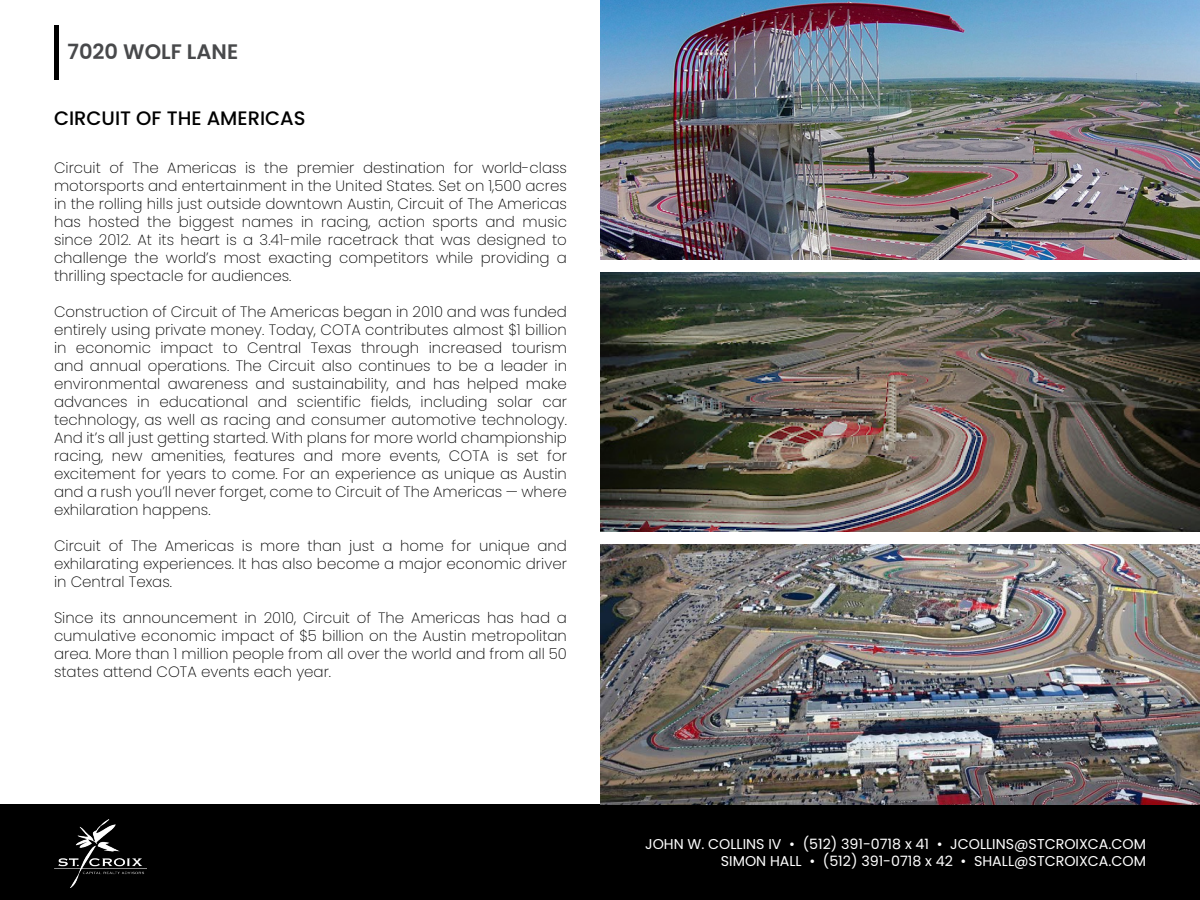
<style>
.page{position:relative;width:1200px;height:900px;background:#fff}
.page>*{position:absolute;margin:0;border:0;box-sizing:border-box;transform-origin:0 0}
.t1{font:600 21px "Poppins";color:#48494b}
.t2{font:500 19.5px "Poppins";color:#000}
.t3{font:200 15px/18px "Poppins";color:#000;text-align:justify}
.t4{font:14.25px "Poppins";color:#fff}
</style>
<div class="page">
<div style="left:0;top:804px;width:1200px;height:96px;background:#000"></div>
<img style="left:55px;top:820px;width:91px;height:67px">
<hr style="left:54px;top:25px;width:4px;height:55px;background:#000">
<img style="left:600px;top:0;width:600px;height:260px">
<img style="left:600px;top:545px;width:600px;height:259px">
<img style="left:600px;top:272px;width:600px;height:260px">
<p class="t1" style="left:68px;top:40px;width:172px">7020 WOLF LANE</p>
<p class="t2" style="left:54px;top:107px;width:253px">CIRCUIT OF THE AMERICAS</p>
<p class="t3" style="left:54px;top:159px;width:515px">Circuit of The Americas is the premier destination for world-class motorsports and entertainment in the United States. Set on 1,500 acres in the rolling hills just outside downtown Austin, Circuit of The Americas has hosted the biggest names in racing, action sports and music since 2012. At its heart is a 3.41-mile racetrack that was designed to challenge the world’s most exacting competitors while providing a thrilling spectacle for audiences.</p>
<p class="t3" style="left:54px;top:303px;width:515px">Construction of Circuit of The Americas began in 2010 and was funded entirely using private money. Today, COTA contributes almost $1 billion in economic impact to Central Texas through increased tourism and annual operations. The Circuit also continues to be a leader in environmental awareness and sustainability, and has helped make advances in educational and scientific fields, including solar car technology, as well as racing and consumer automotive technology.<br>And it’s all just getting started. With plans for more world championship racing, new amenities, features and more events, COTA is set for excitement for years to come. For an experience as unique as Austin and a rush you’ll never forget, come to Circuit of The Americas — where exhilaration happens.</p>
<p class="t3" style="left:54px;top:537px;width:515px">Circuit of The Americas is more than just a home for unique and exhilarating experiences. It has also become a major economic driver in Central Texas.</p>
<p class="t3" style="left:54px;top:609px;width:515px">Since its announcement in 2010, Circuit of The Americas has had a cumulative economic impact of $5 billion on the Austin metropolitan area. More than 1 million people from all over the world and from all 50 states attend COTA events each year.</p>
<p class="t4" style="left:645px;top:836px;width:502px">JOHN W. COLLINS IV • (512) 391-0718 x 41 • JCOLLINS@STCROIXCA.COM</p>
<p class="t4" style="left:721px;top:853px;width:427px">SIMON HALL • (512) 391-0718 x 42 • SHALL@STCROIXCA.COM</p>
</div>
